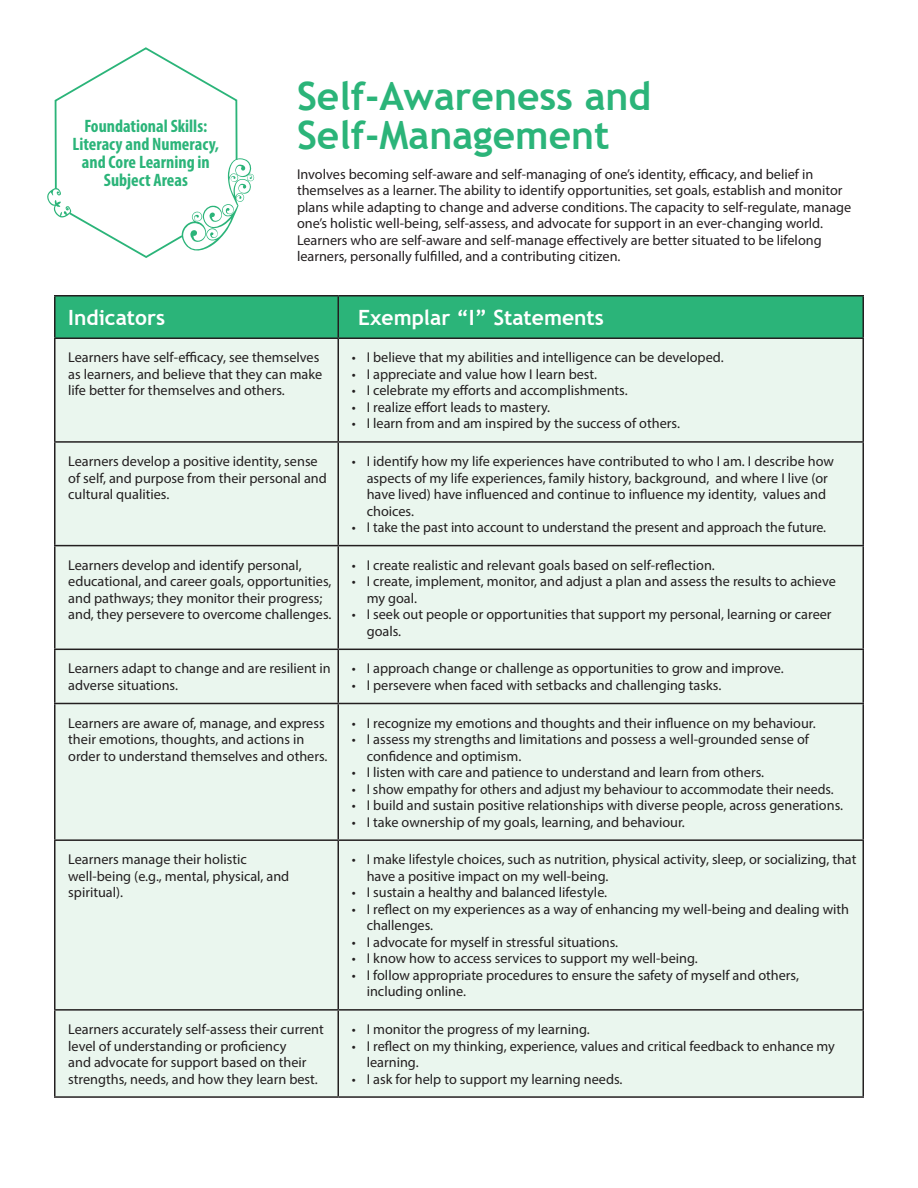
<style>
.page{position:relative;width:918px;height:1188px;background:#fff}
.page>*{position:absolute;margin:0;border:0;box-sizing:border-box;transform-origin:0 0}
.t1{font:700 39px/39px "Trebuchet MS";color:#2bb479}
.Header__Table{font:700 21px "Trebuchet MS";color:#fff}
.Body__Hex{font:700 condensed 18px/18px "Myriad Pro";color:#2bb479;text-align:center}
.Bullets__Table{font:14.25px/16.5px "Myriad Pro";color:#231f20}
.Body__Table{font:14.25px/16.5px "Myriad Pro";color:#231f20}
.Body{font:14.25px/16.5px "Myriad Pro";color:#231f20}
</style>
<div class="page">
<div style="left:56px;top:297px;width:806px;height:40px;background:#2bb479"></div>
<div style="left:56px;top:339px;width:806px;height:757px;background:#eaf6ee"></div>
<hr style="left:54px;top:295px;width:284px;height:2px;background:#231f20">
<hr style="left:54px;top:297px;width:2px;height:40px;background:#231f20">
<hr style="left:338px;top:295px;width:526px;height:2px;background:#231f20">
<hr style="left:338px;top:297px;width:1px;height:40px;background:#231f20">
<hr style="left:862px;top:297px;width:2px;height:40px;background:#231f20">
<hr style="left:54px;top:337px;width:284px;height:2px;background:#231f20">
<hr style="left:54px;top:339px;width:2px;height:102px;background:#231f20">
<hr style="left:338px;top:337px;width:526px;height:2px;background:#231f20">
<hr style="left:338px;top:339px;width:1px;height:102px;background:#231f20">
<hr style="left:862px;top:339px;width:2px;height:102px;background:#231f20">
<hr style="left:54px;top:441px;width:284px;height:2px;background:#231f20">
<hr style="left:54px;top:443px;width:2px;height:102px;background:#231f20">
<hr style="left:338px;top:441px;width:526px;height:2px;background:#231f20">
<hr style="left:338px;top:443px;width:1px;height:102px;background:#231f20">
<hr style="left:862px;top:443px;width:2px;height:102px;background:#231f20">
<hr style="left:54px;top:545px;width:284px;height:1px;background:#231f20">
<hr style="left:54px;top:546px;width:2px;height:103px;background:#231f20">
<hr style="left:338px;top:545px;width:526px;height:1px;background:#231f20">
<hr style="left:338px;top:546px;width:1px;height:103px;background:#231f20">
<hr style="left:862px;top:546px;width:2px;height:103px;background:#231f20">
<hr style="left:54px;top:649px;width:284px;height:1px;background:#231f20">
<hr style="left:54px;top:650px;width:2px;height:53px;background:#231f20">
<hr style="left:338px;top:649px;width:526px;height:1px;background:#231f20">
<hr style="left:338px;top:650px;width:1px;height:53px;background:#231f20">
<hr style="left:862px;top:650px;width:2px;height:53px;background:#231f20">
<hr style="left:54px;top:703px;width:284px;height:1px;background:#231f20">
<hr style="left:54px;top:704px;width:2px;height:135px;background:#231f20">
<hr style="left:338px;top:703px;width:526px;height:1px;background:#231f20">
<hr style="left:338px;top:704px;width:1px;height:135px;background:#231f20">
<hr style="left:862px;top:704px;width:2px;height:135px;background:#231f20">
<hr style="left:54px;top:839px;width:284px;height:2px;background:#231f20">
<hr style="left:54px;top:841px;width:2px;height:168px;background:#231f20">
<hr style="left:338px;top:839px;width:526px;height:2px;background:#231f20">
<hr style="left:338px;top:841px;width:1px;height:168px;background:#231f20">
<hr style="left:862px;top:841px;width:2px;height:168px;background:#231f20">
<hr style="left:54px;top:1009px;width:284px;height:2px;background:#231f20">
<hr style="left:54px;top:1011px;width:2px;height:85px;background:#231f20">
<hr style="left:338px;top:1009px;width:526px;height:2px;background:#231f20">
<hr style="left:338px;top:1011px;width:1px;height:85px;background:#231f20">
<hr style="left:862px;top:1011px;width:2px;height:85px;background:#231f20">
<hr style="left:54px;top:1096px;width:284px;height:2px;background:#231f20">
<hr style="left:338px;top:1096px;width:526px;height:2px;background:#231f20">
<svg style="left:47px;top:47px;width:207px;height:211px"></svg>
<p class="Body__Hex" style="left:84px;top:117px;width:125px">Foundational Skills:</p>
<p class="Body__Hex" style="left:73px;top:135px;width:148px">Literacy and Numeracy, and Core Learning in<br>Subject Areas</p>
<p class="t1" style="left:297px;top:76px;width:356px">Self-Awareness and<br>Self-Management</p>
<p class="Body" style="left:297px;top:166px;width:556px">Involves becoming self-aware and self-managing of one’s identity, efficacy, and belief in themselves as a learner. The ability to identify opportunities, set goals, establish and monitor plans while adapting to change and adverse conditions. The capacity to self-regulate, manage one’s holistic well-being, self-assess, and advocate for support in an ever-changing world.<br>Learners who are self-aware and self-manage effectively are better situated to be lifelong learners, personally fulfilled, and a contributing citizen.</p>
<p class="Header__Table" style="left:68px;top:304px;width:98px">Indicators</p>
<p class="Header__Table" style="left:358px;top:304px;width:247px">Exemplar “I” Statements</p>
<p class="Body__Table" style="left:68px;top:349px;width:256px">Learners have self-efficacy, see themselves as learners, and believe that they can make life better for themselves and others.</p>
<p class="Bullets__Table" style="left:352px;top:349px;width:373px">• I believe that my abilities and intelligence can be developed.</p>
<p class="Bullets__Table" style="left:352px;top:366px;width:247px">• I appreciate and value how I learn best.</p>
<p class="Bullets__Table" style="left:352px;top:382px;width:277px">• I celebrate my efforts and accomplishments.</p>
<p class="Bullets__Table" style="left:352px;top:399px;width:200px">• I realize effort leads to mastery.</p>
<p class="Bullets__Table" style="left:352px;top:415px;width:330px">• I learn from and am inspired by the success of others.</p>
<p class="Body__Table" style="left:68px;top:453px;width:260px">Learners develop a positive identity, sense of self, and purpose from their personal and cultural qualities.</p>
<p class="Bullets__Table" style="left:367px;top:453px;width:469px;text-indent:-15px">• I identify how my life experiences have contributed to who I am. I describe how aspects of my life experiences, family history, background, and where I live (or have lived) have influenced and continue to influence my identity, values and choices.</p>
<p class="Bullets__Table" style="left:352px;top:519px;width:476px">• I take the past into account to understand the present and approach the future.</p>
<p class="Body__Table" style="left:68px;top:557px;width:265px">Learners develop and identify personal, educational, and career goals, opportunities, and pathways; they monitor their progress; and, they persevere to overcome challenges.</p>
<p class="Bullets__Table" style="left:352px;top:557px;width:365px">• I create realistic and relevant goals based on self-reflection.</p>
<p class="Bullets__Table" style="left:367px;top:573px;width:471px;text-indent:-15px">• I create, implement, monitor, and adjust a plan and assess the results to achieve my goal.</p>
<p class="Bullets__Table" style="left:367px;top:606px;width:466px;text-indent:-15px">• I seek out people or opportunities that support my personal, learning or career goals.</p>
<p class="Body__Table" style="left:68px;top:660px;width:264px">Learners adapt to change and are resilient in adverse situations.</p>
<p class="Bullets__Table" style="left:352px;top:660px;width:434px">• I approach change or challenge as opportunities to grow and improve.</p>
<p class="Bullets__Table" style="left:352px;top:677px;width:371px">• I persevere when faced with setbacks and challenging tasks.</p>
<p class="Body__Table" style="left:68px;top:714px;width:261px">Learners are aware of, manage, and express their emotions, thoughts, and actions in order to understand themselves and others.</p>
<p class="Bullets__Table" style="left:352px;top:714px;width:466px">• I recognize my emotions and thoughts and their influence on my behaviour.</p>
<p class="Bullets__Table" style="left:367px;top:731px;width:444px;text-indent:-15px">• I assess my strengths and limitations and possess a well-grounded sense of confidence and optimism.</p>
<p class="Bullets__Table" style="left:352px;top:764px;width:414px">• I listen with care and patience to understand and learn from others.</p>
<p class="Bullets__Table" style="left:352px;top:780px;width:484px">• I show empathy for others and adjust my behaviour to accommodate their needs.</p>
<p class="Bullets__Table" style="left:352px;top:797px;width:493px">• I build and sustain positive relationships with diverse people, across generations.</p>
<p class="Bullets__Table" style="left:352px;top:813px;width:335px">• I take ownership of my goals, learning, and behaviour.</p>
<p class="Body__Table" style="left:68px;top:851px;width:180px">Learners manage their holistic</p>
<p class="Body__Table" style="left:68px;top:868px;width:223px">well-being (e.g., mental, physical, and spiritual).</p>
<p class="Bullets__Table" style="left:367px;top:851px;width:491px;text-indent:-15px">• I make lifestyle choices, such as nutrition, physical activity, sleep, or socializing, that have a positive impact on my well-being.</p>
<p class="Bullets__Table" style="left:352px;top:884px;width:257px">• I sustain a healthy and balanced lifestyle.</p>
<p class="Bullets__Table" style="left:367px;top:901px;width:484px;text-indent:-15px">• I reflect on my experiences as a way of enhancing my well-being and dealing with challenges.</p>
<p class="Bullets__Table" style="left:352px;top:934px;width:268px">• I advocate for myself in stressful situations.</p>
<p class="Bullets__Table" style="left:352px;top:950px;width:348px">• I know how to access services to support my well-being.</p>
<p class="Bullets__Table" style="left:367px;top:967px;width:434px;text-indent:-15px">• I follow appropriate procedures to ensure the safety of myself and others, including online.</p>
<p class="Body__Table" style="left:68px;top:1021px;width:257px">Learners accurately self-assess their current level of understanding or proficiency<br>and advocate for support based on their strengths, needs, and how they learn best.</p>
<p class="Bullets__Table" style="left:352px;top:1021px;width:239px">• I monitor the progress of my learning.</p>
<p class="Bullets__Table" style="left:367px;top:1037px;width:470px;text-indent:-15px">• I reflect on my thinking, experience, values and critical feedback to enhance my learning.</p>
<p class="Bullets__Table" style="left:352px;top:1070px;width:272px">• I ask for help to support my learning needs.</p>
</div>
